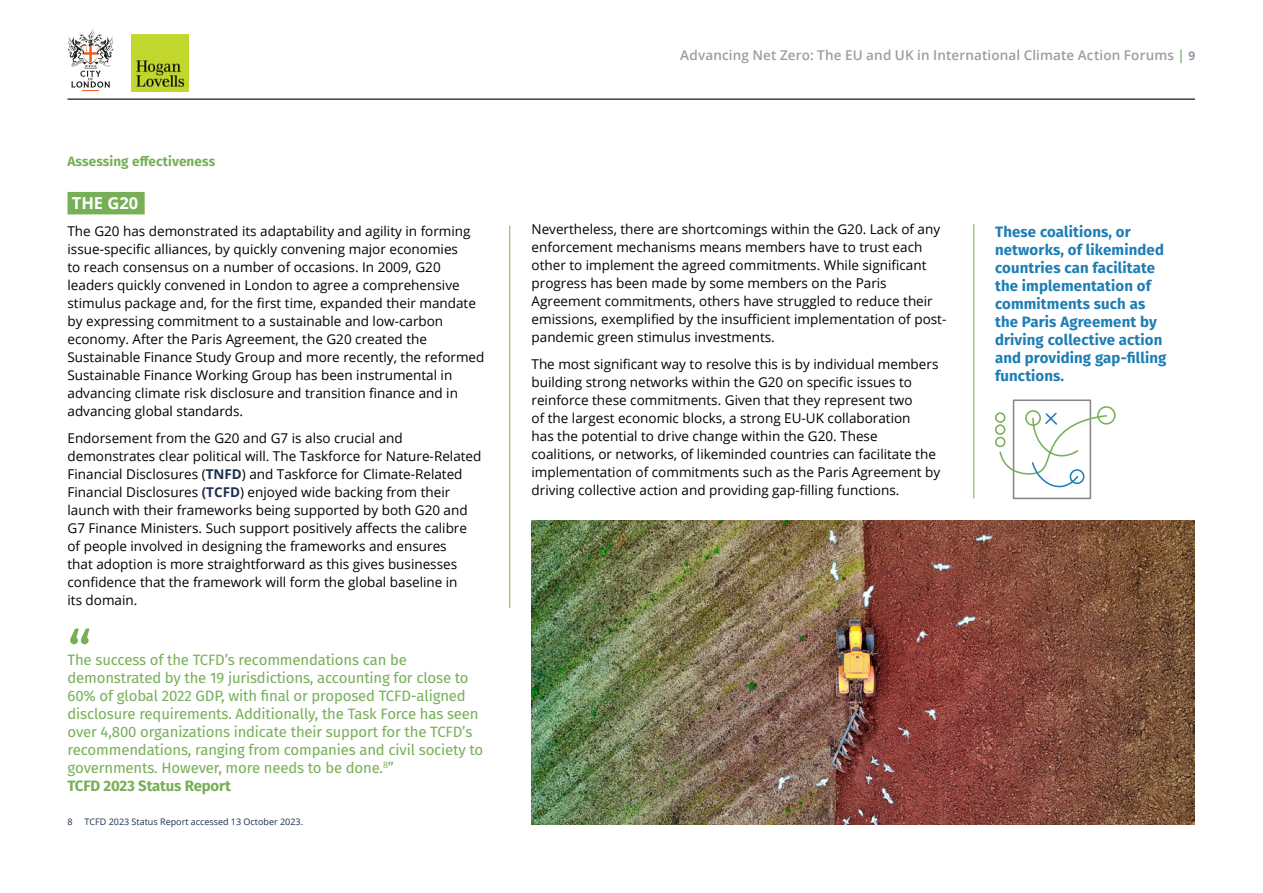
<style>
.page{position:relative;width:1263px;height:893px;background:#fff}
.page>*{position:absolute;margin:0;border:0;box-sizing:border-box;transform-origin:0 0}
.Red_Quote_V2{font:60px "Fira Sans";color:#77af57}
.Green_Block_9_12{font:700 16.5px "Open Sans";color:#fff}
.FiraSans_Bold_Quote{font:15px/18px "Fira Sans";letter-spacing:-.01em;color:#77af57}
.Quote_bold_Mid_Blue{font:700 15px/18px "Fira Sans";letter-spacing:.01em;color:#1d7db5}
.FiraSans_Bold_Quote-2{font:700 15px "Fira Sans";letter-spacing:-.01em;color:#77af57}
.OpenSans_9_12_Text_G{font:13.5px/18px "Open Sans";color:#000}
.t1{font:600 13.5px "Open Sans";letter-spacing:.01em;color:#9d9d9c}
.FiraSansBold_crosshe{font:700 13.5px "Fira Sans";letter-spacing:.01em;color:#77af57}
.Footnote_6_Blue{font:9px "Open Sans";color:#1a2f51}
.s1{font-weight:700;color:#1a2f51}
.s2{color:#77af57}
.s3{font-weight:700;font-size:12px;color:#9797ac}
</style>
<div class="page">
<svg style="left:68px;top:29px;width:46px;height:62px"></svg>
<hr style="left:68px;top:99px;width:1127px;height:1px;background:#000">
<img style="left:132px;top:34px;width:57px;height:57px">
<img style="left:531px;top:520px;width:664px;height:305px">
<div style="left:68px;top:192px;width:77px;height:22px;background:#77af57"></div>
<hr style="left:509px;top:226px;width:1px;height:382px;background:#77af57">
<hr style="left:973px;top:224px;width:1px;height:275px;background:#77af57">
<div style="left:1013px;top:399px;width:78px;height:100px;border:2px solid #878787"></div>
<svg style="left:995px;top:405px;width:121px;height:95px"></svg>
<p class="FiraSansBold_crosshe" style="left:68px;top:150px;width:149px">Assessing effectiveness</p>
<p class="Green_Block_9_12" style="left:72px;top:191px;width:68px">THE G20</p>
<p class="OpenSans_9_12_Text_G" style="left:68px;top:222px;width:418px">The G20 has demonstrated its adaptability and agility in forming issue-specific alliances, by quickly convening major economies<br>to reach consensus on a number of occasions. In 2009, G20 leaders quickly convened in London to agree a comprehensive stimulus package and, for the first time, expanded their mandate by expressing commitment to a sustainable and low-carbon economy. After the Paris Agreement, the G20 created the Sustainable Finance Study Group and more recently, the reformed Sustainable Finance Working Group has been instrumental in advancing climate risk disclosure and transition finance and in advancing global standards.</p>
<p class="OpenSans_9_12_Text_G" style="left:68px;top:429px;width:415px">Endorsement from the G20 and G7 is also crucial and demonstrates clear political will. The Taskforce for Nature-Related Financial Disclosures (<span class="s1">TNFD</span>) and Taskforce for Climate-Related Financial Disclosures <span class="s1">(TCFD</span>) enjoyed wide backing from their launch with their frameworks being supported by both G20 and G7 Finance Ministers. Such support positively affects the calibre of people involved in designing the frameworks and ensures<br>that adoption is more straightforward as this gives businesses confidence that the framework will form the global baseline in<br>its domain.</p>
<p class="Red_Quote_V2" style="left:68px;top:607px;width:26px">“</p>
<p class="FiraSans_Bold_Quote" style="left:68px;top:650px;width:417px">The success of the TCFD’s recommendations can be demonstrated by the 19 jurisdictions, accounting for close to 60% of global 2022 GDP, with final or proposed TCFD-aligned disclosure requirements. Additionally, the Task Force has seen over 4,800 organizations indicate their support for the TCFD’s recommendations, ranging from companies and civil society to governments. However, more needs to be done.<sup>8</sup>”</p>
<p class="FiraSans_Bold_Quote-2" style="left:68px;top:773px;width:165px">TCFD 2023 Status Report</p>
<p class="Footnote_6_Blue" style="left:68px;top:816px;width:7px">8</p>
<p class="Footnote_6_Blue" style="left:85px;top:816px;width:220px">TCFD 2023 Status Report accessed 13 October 2023.</p>
<p class="t1" style="left:680px;top:46px;width:517px">Advancing Net Zero: The EU and UK in International Climate Action Forums <span class="s2">|</span> <span class="s3">9</span></p>
<p class="OpenSans_9_12_Text_G" style="left:531px;top:220px;width:416px">Nevertheless, there are shortcomings within the G20. Lack of any enforcement mechanisms means members have to trust each other to implement the agreed commitments. While significant progress has been made by some members on the Paris Agreement commitments, others have struggled to reduce their emissions, exemplified by the insufficient implementation of post&shy;pandemic green stimulus investments.</p>
<p class="OpenSans_9_12_Text_G" style="left:531px;top:355px;width:410px">The most significant way to resolve this is by individual members building strong networks within the G20 on specific issues to reinforce these commitments. Given that they represent two<br>of the largest economic blocks, a strong EU-UK collaboration<br>has the potential to drive change within the G20. These coalitions, or networks, of likeminded countries can facilitate the implementation of commitments such as the Paris Agreement by driving collective action and providing gap-filling functions.</p>
<p class="Quote_bold_Mid_Blue" style="left:995px;top:222px;width:173px">These coalitions, or networks, of likeminded countries can facilitate the implementation of commitments such as the Paris Agreement by driving collective action and providing gap-filling functions.</p>
</div>
